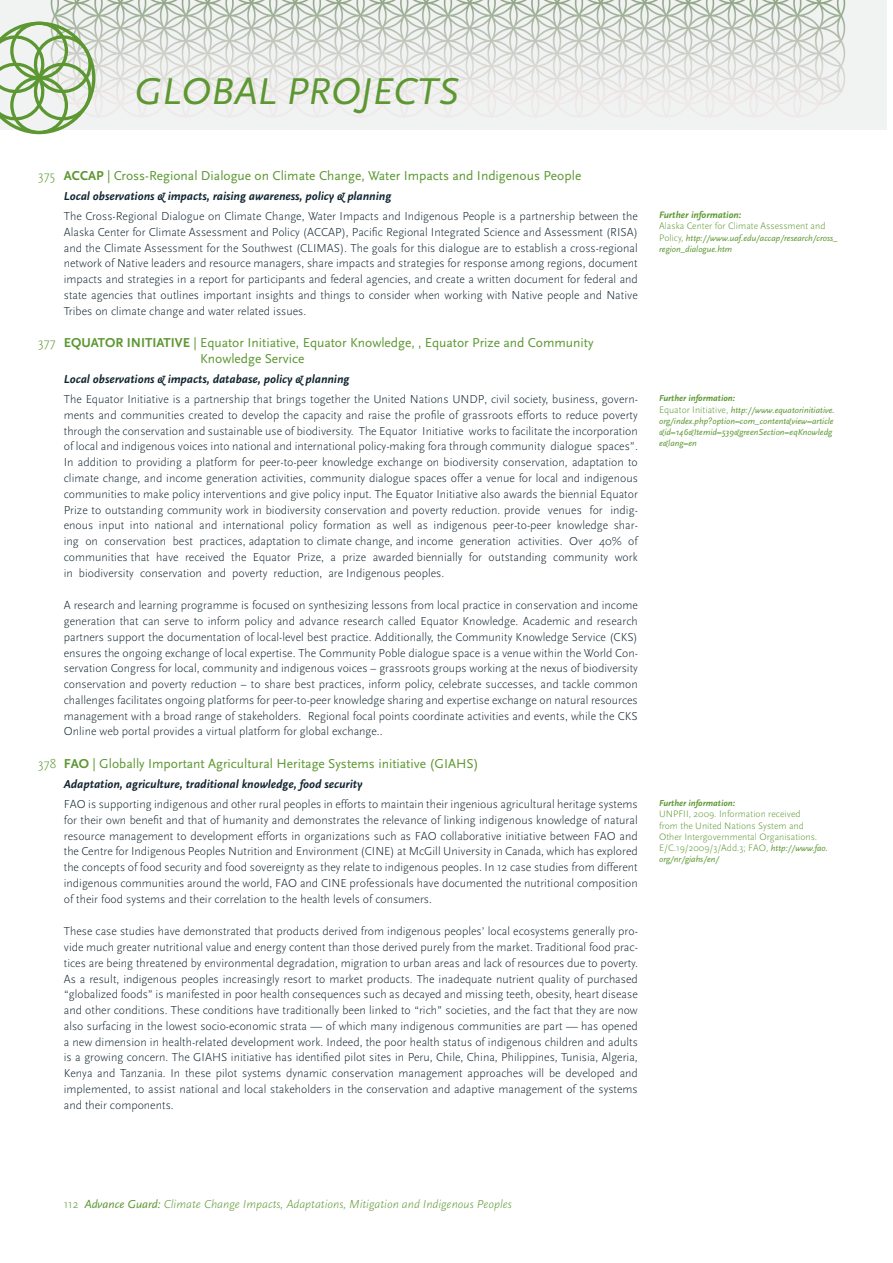
<style>
.page{position:relative;width:893px;height:1263px;background:#fff}
.page>*{position:absolute;margin:0;border:0;box-sizing:border-box;transform-origin:0 0}
.t1{font:italic 39px "Scala Sans";color:#5c9731}
.t2{font:13.5px/15.8px "Scala Sans";color:#5c9731}
.t3{font:300 12px/15.8px "Scala Sans";color:#112530;text-align:justify}
.t4{font:italic 700 12px "Scala Sans";color:#112530}
.t5{font:italic 300 12px "Scala Sans";color:#5c9731}
.t6{font:300 9.75px/11.2px "Scala Sans";color:#5c9731}
.t7{font:italic 700 9.75px "Scala Sans";color:#5c9731}
.t8{font:italic 9px/11.2px "Scala Sans";color:#5c9731}
.t9{font:italic 700 9px "Scala Sans";color:#5c9731}
.s1{font-weight:300}
.s2{font-weight:700}
.s3{font-weight:300;font-style:normal;font-size:9.75px}
.s4{font-weight:400;font-style:italic;font-size:9px}
.s5{font-style:normal}
.s6{font-weight:400}
</style>
<div class="page">
<img style="left:0;top:0;width:887px;height:130px">
<svg style="left:0;top:22px;width:96px;height:112px"></svg>
<h1 class="t1" style="left:134px;top:70px;width:326px">GLOBAL PROJECTS</h1>
<p class="t2" style="left:38px;top:168px;width:545px"><span class="s1">375</span> <span class="s2">ACCAP</span> | Cross-Regional Dialogue on Climate Change, Water Impacts and Indigenous People</p>
<p class="t4" style="left:64px;top:190px;width:329px">Local observations &amp; impacts, raising awareness, policy &amp; planning</p>
<p class="t3" style="left:64px;top:209px;width:576px">The Cross-Regional Dialogue on Climate Change, Water Impacts and Indigenous People is a partnership between the Alaska Center for Climate Assessment and Policy (ACCAP), Pacific Regional Integrated Science and Assessment (RISA) and the Climate Assessment for the Southwest (CLIMAS). The goals for this dialogue are to establish a cross-regional network of Native leaders and resource managers, share impacts and strategies for response among regions, document impacts and strategies in a report for participants and federal agencies, and create a written document for federal and state agencies that outlines important insights and things to consider when working with Native people and Native Tribes on climate change and water related issues.</p>
<p class="t2" style="left:200px;top:335px;width:395px;text-indent:-162px"><span class="s1">377</span> <span class="s2">EQUATOR INITIATIVE</span> | Equator Initiative, Equator Knowledge, , Equator Prize and Community<br>Knowledge Service</p>
<p class="t4" style="left:64px;top:373px;width:287px">Local observations &amp; impacts, database, policy &amp; planning</p>
<p class="t3" style="left:64px;top:392px;width:576px">The Equator Initiative is a partnership that brings together the United Nations UNDP, civil society, business, govern&shy;ments and communities created to develop the capacity and raise the profile of grassroots efforts to reduce poverty through the conservation and sustainable use of biodiversity. The Equator Initiative works to facilitate the incorporation of local and indigenous voices into national and international policy-making fora through community dialogue spaces”.<br>In addition to providing a platform for peer-to-peer knowledge exchange on biodiversity conservation, adaptation to climate change, and income generation activities, community dialogue spaces offer a venue for local and indigenous communities to make policy interventions and give policy input. The Equator Initiative also awards the biennial Equator Prize to outstanding community work in biodiversity conservation and poverty reduction. provide venues for indig&shy;enous input into national and international policy formation as well as indigenous peer-to-peer knowledge shar&shy;ing on conservation best practices, adaptation to climate change, and income generation activities. Over 40% of communities that have received the Equator Prize, a prize awarded biennially for outstanding community work in biodiversity conservation and poverty reduction, are Indigenous peoples.</p>
<p class="t3" style="left:64px;top:598px;width:576px">A research and learning programme is focused on synthesizing lessons from local practice in conservation and income generation that can serve to inform policy and advance research called Equator Knowledge. Academic and research partners support the documentation of local-level best practice. Additionally, the Community Knowledge Service (CKS) ensures the ongoing exchange of local expertise. The Community Poble dialogue space is a venue within the World Con&shy;servation Congress for local, community and indigenous voices – grassroots groups working at the nexus of biodiversity conservation and poverty reduction – to share best practices, inform policy, celebrate successes, and tackle common challenges facilitates ongoing platforms for peer-to-peer knowledge sharing and expertise exchange on natural resources management with a broad range of stakeholders. Regional focal points coordinate activities and events, while the CKS Online web portal provides a virtual platform for global exchange..</p>
<p class="t2" style="left:38px;top:756px;width:442px"><span class="s1">378</span> <span class="s2">FAO</span> | Globally Important Agricultural Heritage Systems initiative (GIAHS)</p>
<p class="t4" style="left:64px;top:778px;width:300px">Adaptation, agriculture, traditional knowledge, food security</p>
<p class="t3" style="left:64px;top:796px;width:576px">FAO is supporting indigenous and other rural peoples in efforts to maintain their ingenious agricultural heritage systems for their own benefit and that of humanity and demonstrates the relevance of linking indigenous knowledge of natural resource management to development efforts in organizations such as FAO collaborative initiative between FAO and the Centre for Indigenous Peoples Nutrition and Environment (CINE) at McGill University in Canada, which has explored the concepts of food security and food sovereignty as they relate to indigenous peoples. In 12 case studies from different indigenous communities around the world, FAO and CINE professionals have documented the nutritional composition of their food systems and their correlation to the health levels of consumers.</p>
<p class="t3" style="left:64px;top:924px;width:576px">These case studies have demonstrated that products derived from indigenous peoples’ local ecosystems generally pro&shy;vide much greater nutritional value and energy content than those derived purely from the market. Traditional food prac&shy;tices are being threatened by environmental degradation, migration to urban areas and lack of resources due to poverty.<br>As a result, indigenous peoples increasingly resort to market products. The inadequate nutrient quality of purchased “globalized foods” is manifested in poor health consequences such as decayed and missing teeth, obesity, heart disease and other conditions. These conditions have traditionally been linked to “rich” societies, and the fact that they are now also surfacing in the lowest socio-economic strata — of which many indigenous communities are part — has opened a new dimension in health-related development work. Indeed, the poor health status of indigenous children and adults is a growing concern. The GIAHS initiative has identified pilot sites in Peru, Chile, China, Philippines, Tunisia, Algeria, Kenya and Tanzania. In these pilot systems dynamic conservation management approaches will be developed and implemented, to assist national and local stakeholders in the conservation and adaptive management of the systems and their components.</p>
<p class="t7" style="left:659px;top:210px;width:84px">Further information:</p>
<p class="t6" style="left:659px;top:221px;width:168px">Alaska Center for Climate Assessment and</p>
<p class="t8" style="left:659px;top:232px;width:180px"><span class="s3">Policy,</span> http://www.uaf.edu/accap/research/cross_ region_dialogue.htm</p>
<p class="t8" style="left:659px;top:393px;width:177px"><span class="s2">Further information:<br></span><span class="s3">Equator Initiative,</span> http://www.equatorinitiative. org/index.php?option=com_content&amp;view=article &amp;id=146&amp;Itemid=539&amp;greenSection=eqKnowledg e&amp;lang=en</p>
<p class="t9" style="left:659px;top:798px;width:77px">Further information:</p>
<p class="t6" style="left:659px;top:809px;width:171px">UNPFII, 2009. Information received<br>from the United Nations System and Other Intergovernmental Organisations.<br>E/C.19/2009/3/Add.3; FAO, <span class="s4">http://www.fao.</span></p>
<p class="t8" style="left:659px;top:854px;width:62px">org/nr/giahs/en/</p>
<p class="t5" style="left:64px;top:1198px;width:450px"><span class="s5">112</span> <span class="s6">Advance Guard:</span> Climate Change Impacts, Adaptations, Mitigation and Indigenous Peoples</p>
</div>
